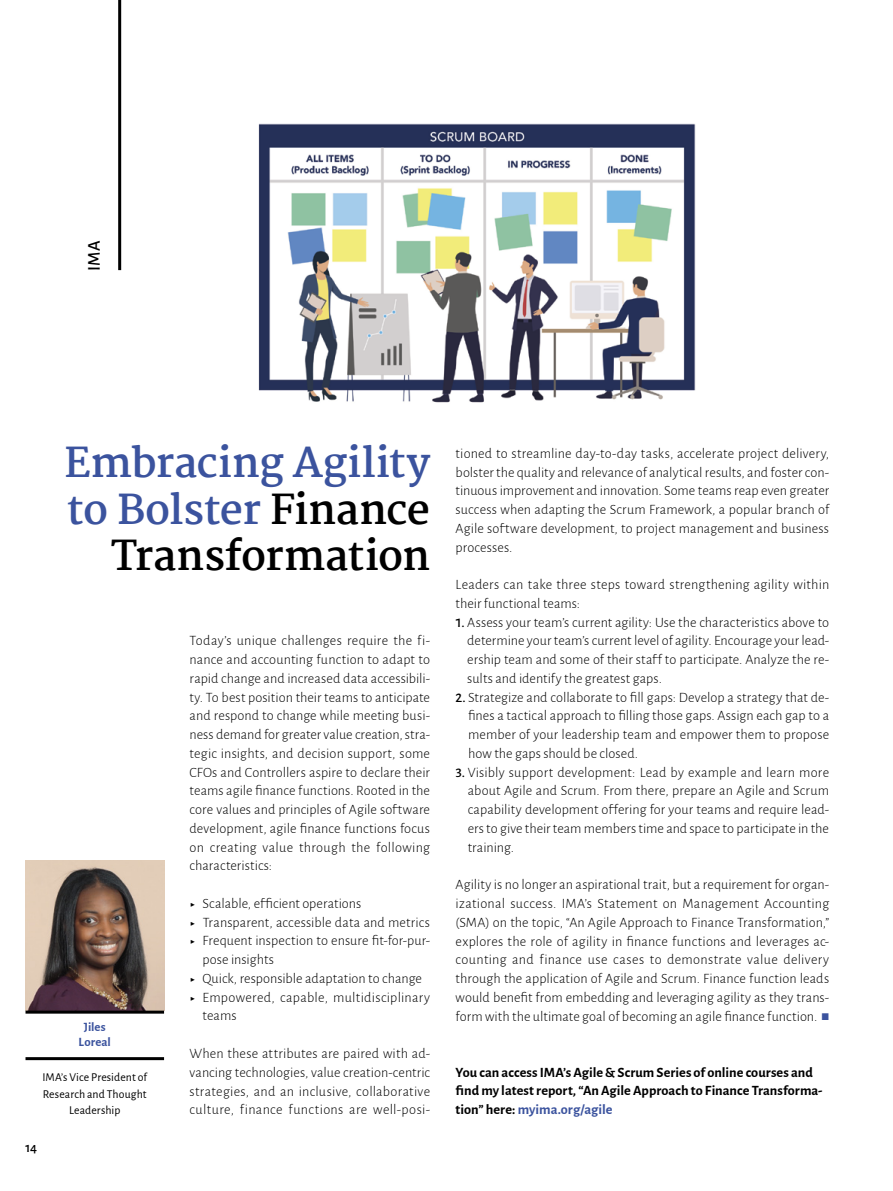
<style>
.page{position:relative;width:893px;height:1191px;background:#fff}
.page>*{position:absolute;margin:0;border:0;box-sizing:border-box;transform-origin:0 0}
.t1{font:700 40.5px/46.5px "Martel";letter-spacing:-.015em;color:#3b539e;text-align:right}
.t2{font:500 18px "Alegreya Sans";color:#000}
.t3{font:300 14.25px/18.8px "Alegreya Sans";letter-spacing:.005em;color:#000;text-align:justify}
.t4{font:700 14.25px/18.8px "Alegreya Sans";color:#000}
.t5{font:500 14.25px "Alegreya Sans";color:#000}
.t6{font:700 12.75px/15px "Alegreya Sans";letter-spacing:.005em;color:#3b539e;text-align:center}
.t7{font:12px/16.5px "Alegreya Sans";letter-spacing:.01em;color:#000;text-align:center}
.s1{color:#000}
.s2{font-weight:500}
.s3{color:#3b539e}
</style>
<div class="page">
<hr style="left:118px;top:0;width:3px;height:270px;background:#000">
<img style="left:26px;top:860px;width:138px;height:150px">
<hr style="left:26px;top:1010px;width:138px;height:3px;background:#000">
<hr style="left:26px;top:1057px;width:138px;height:3px;background:#000">
<img style="left:258px;top:123px;width:438px;height:280px">
<p class="t2" style="left:81px;top:271px;width:32px;rotate:-90deg">IMA</p>
<h1 class="t1" style="left:64px;top:440px;width:367px">Embracing Agility to Bolster <span class="s1">Finance<br>Transformation</span></h1>
<p class="t3" style="left:456px;top:443px;width:375px">tioned to streamline day-to-day tasks, accelerate project delivery, bolster the quality and relevance of analytical results, and foster con&shy;tinuous improvement and innovation. Some teams reap even greater success when adapting the Scrum Framework, a popular branch of Agile software development, to project management and business processes.</p>
<p class="t3" style="left:456px;top:574px;width:375px">Leaders can take three steps toward strengthening agility within their functional teams:</p>
<p class="t3" style="left:467px;top:612px;width:363px;text-indent:-12px"><span class="s2">1.</span> Assess your team’s current agility: Use the characteristics above to determine your team’s current level of agility. Encourage your lead&shy;ership team and some of their staff to participate. Analyze the re&shy;sults and identify the greatest gaps.</p>
<p class="t3" style="left:468px;top:687px;width:363px;text-indent:-13px"><span class="s2">2.</span> Strategize and collaborate to fill gaps: Develop a strategy that de&shy;fines a tactical approach to filling those gaps. Assign each gap to a member of your leadership team and empower them to propose how the gaps should be closed.</p>
<p class="t3" style="left:468px;top:762px;width:363px;text-indent:-12px"><span class="s2">3.</span> Visibly support development: Lead by example and learn more about Agile and Scrum. From there, prepare an Agile and Scrum capability development offering for your teams and require lead&shy;ers to give their team members time and space to participate in the training.</p>
<p class="t3" style="left:456px;top:874px;width:375px">Agility is no longer an aspirational trait, but a requirement for organ&shy;izational success. IMA’s Statement on Management Accounting (SMA) on the topic, “An Agile Approach to Finance Transformation,” explores the role of agility in finance functions and leverages ac&shy;counting and finance use cases to demonstrate value delivery through the application of Agile and Scrum. Finance function leads would benefit from embedding and leveraging agility as they trans&shy;form with the ultimate goal of becoming an agile finance function. <span class="s3">f</span></p>
<p class="t3" style="left:190px;top:631px;width:242px">Today’s unique challenges require the fi&shy;nance and accounting function to adapt to rapid change and increased data accessibili&shy;ty. To best position their teams to anticipate and respond to change while meeting busi&shy;ness demand for greater value creation, stra&shy;tegic insights, and decision support, some CFOs and Controllers aspire to declare their teams agile finance functions. Rooted in the core values and principles of Agile software development, agile finance functions focus on creating value through the following characteristics:</p>
<p class="t3" style="left:190px;top:893px;width:173px">▶ Scalable, efficient operations</p>
<p class="t3" style="left:190px;top:912px;width:242px">▶ Transparent, accessible data and metrics</p>
<p class="t3" style="left:190px;top:931px;width:242px">▶ Frequent inspection to ensure fit-for-pur-</p>
<p class="t3" style="left:202px;top:949px;width:73px">pose insights</p>
<p class="t3" style="left:190px;top:968px;width:234px">▶ Quick, responsible adaptation to change</p>
<p class="t3" style="left:190px;top:987px;width:242px">▶ Empowered, capable, multidisciplinary</p>
<p class="t3" style="left:202px;top:1006px;width:36px">teams</p>
<p class="t3" style="left:190px;top:1043px;width:242px">When these attributes are paired with ad&shy;vancing technologies, value creation-centric strategies, and an inclusive, collaborative culture, finance functions are well-posi-</p>
<p class="t6" style="left:79px;top:1018px;width:34px">Jiles<br>Loreal</p>
<p class="t7" style="left:43px;top:1068px;width:106px">IMA’s Vice President of<br>Research and Thought<br>Leadership</p>
<p class="t4" style="left:456px;top:1061px;width:368px">You can access IMA’s Agile &amp; Scrum Series of online courses and find my latest report, “An Agile Approach to Finance Transforma&shy;tion” here: <span class="s3">myima.org/agile</span></p>
<p class="t5" style="left:26px;top:1137px;width:13px">14</p>
</div>
